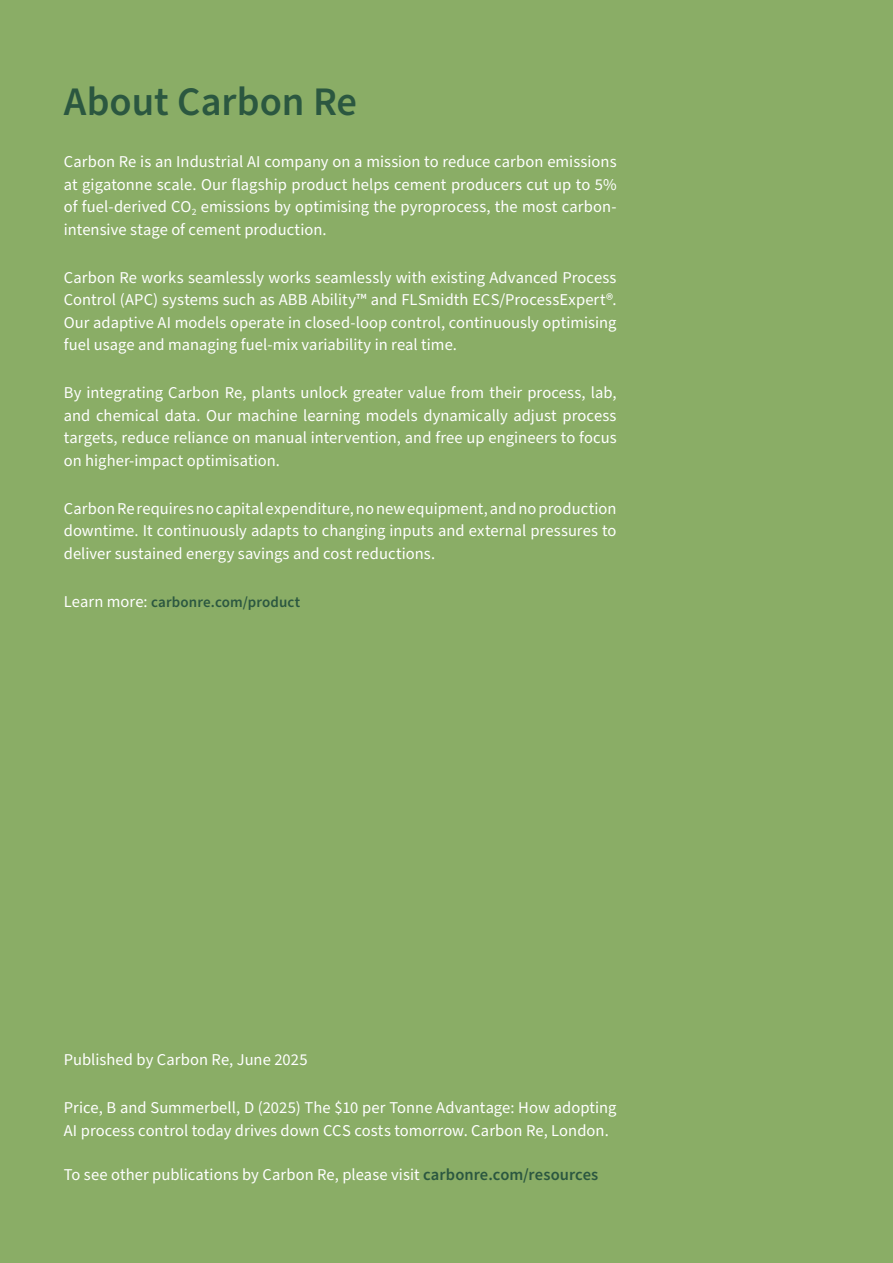
<style>
.page{position:relative;width:893px;height:1263px;background:#8aad66}
.page>*{position:absolute;margin:0;border:0;box-sizing:border-box;transform-origin:0 0}
.t1{font:600 40.5px "Mada";color:#2b5740}
.t2{font:16.5px/22.5px "Mada";letter-spacing:.005em;color:#fff;text-align:justify}
.t3{font:600 15px "Mada";letter-spacing:.01em;color:#2b5740}
.s1{font-weight:400;font-size:16.5px;color:#fff}
.s2{font-weight:600;color:#2b5740}
</style>
<div class="page">
<h1 class="t1" style="left:64px;top:69px;width:295px">About Carbon Re</h1>
<p class="t2" style="left:64px;top:150px;width:554px">Carbon Re is an Industrial AI company on a mission to reduce carbon emissions at gigatonne scale. Our flagship product helps cement producers cut up to 5% of fuel-derived CO<sub>2</sub> emissions by optimising the pyroprocess, the most carbon&shy;intensive stage of cement production.</p>
<p class="t2" style="left:64px;top:266px;width:554px">Carbon Re works seamlessly works seamlessly with existing Advanced Process Control (APC) systems such as ABB Ability™ and FLSmidth ECS/ProcessExpert®.<br>Our adaptive AI models operate in closed-loop control, continuously optimising fuel usage and managing fuel-mix variability in real time.</p>
<p class="t2" style="left:64px;top:381px;width:554px">By integrating Carbon Re, plants unlock greater value from their process, lab, and chemical data. Our machine learning models dynamically adjust process targets, reduce reliance on manual intervention, and free up engineers to focus on higher-impact optimisation.</p>
<p class="t2" style="left:64px;top:497px;width:554px">Carbon Re requires no capital expenditure, no new equipment, and no production downtime. It continuously adapts to changing inputs and external pressures to deliver sustained energy savings and cost reductions.</p>
<p class="t3" style="left:64px;top:590px;width:238px"><span class="s1">Learn more:</span> carbonre.com/product</p>
<p class="t2" style="left:64px;top:1048px;width:245px">Published by Carbon Re, June 2025</p>
<p class="t2" style="left:64px;top:1096px;width:554px">Price, B and Summerbell, D (2025) The $10 per Tonne Advantage: How adopting<br>AI process control today drives down CCS costs tomorrow. Carbon Re, London.</p>
<p class="t2" style="left:64px;top:1163px;width:536px">To see other publications by Carbon Re, please visit <span class="s2">carbonre.com/resources</span></p>
</div>
